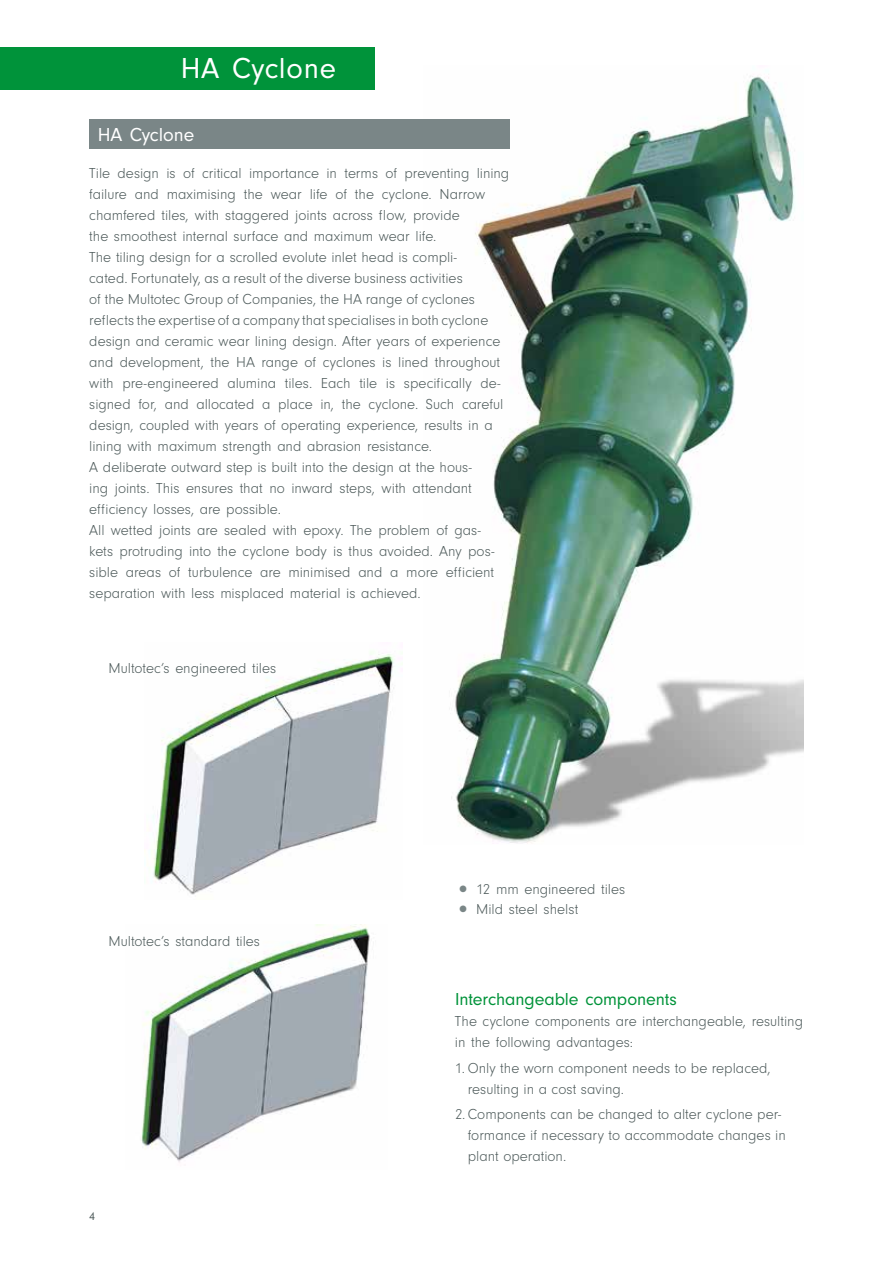
<style>
.page{position:relative;width:893px;height:1263px;background:#fff}
.page>*{position:absolute;margin:0;border:0;box-sizing:border-box;transform-origin:0 0}
.t1{font:30px "Neuzeit Gro";letter-spacing:.025em;color:#fff}
.t2{font:19.5px "Neuzeit Gro";color:#fff}
.t3{font:18px "Neuzeit Gro";letter-spacing:-.005em;color:#00933a}
.t4{font:300 15px/21px "Neuzeit Gro";color:#4e5b5b}
.t5{font:12px "Neuzeit Gro";color:#4e5b5b}
.s1{font-size:24px;color:#7a8687}
</style>
<div class="page">
<div style="left:0;top:47px;width:374px;height:42px;background:#00933a"></div>
<img style="left:451px;top:76px;width:353px;height:767px">
<img style="left:151px;top:651px;width:243px;height:244px">
<img style="left:141px;top:925px;width:229px;height:238px">
<div style="left:89px;top:119px;width:421px;height:30px;background:#7a8687"></div>
<h1 class="t1" style="left:181px;top:52px;width:157px">HA Cyclone</h1>
<h2 class="t2" style="left:98px;top:124px;width:98px">HA Cyclone</h2>
<p class="t4" style="left:89px;top:163px;width:421px">Tile design is of critical importance in terms of preventing lining failure and maximising the wear life of the cyclone. Narrow chamfered tiles, with staggered joints across flow, provide<br>the smoothest internal surface and maximum wear life.<br>The tiling design for a scrolled evolute inlet head is compli-<br>cated. Fortunately, as a result of the diverse business activities<br>of the Multotec Group of Companies, the HA range of cyclones reflects the expertise of a company that specialises in both cyclone design and ceramic wear lining design. After years of experience and development, the HA range of cyclones is lined throughout with pre-engineered alumina tiles. Each tile is specifically de&shy;signed for, and allocated a place in, the cyclone. Such careful design, coupled with years of operating experience, results in a lining with maximum strength and abrasion resistance.<br>A deliberate outward step is built into the design at the hous-<br>ing joints. This ensures that no inward steps, with attendant efficiency losses, are possible.<br>All wetted joints are sealed with epoxy. The problem of gas-<br>kets protruding into the cyclone body is thus avoided. Any pos&shy;sible areas of turbulence are minimised and a more efficient separation with less misplaced material is achieved.</p>
<p class="t4" style="left:108px;top:657px;width:169px">Multotec’s engineered tiles</p>
<p class="t4" style="left:108px;top:930px;width:153px">Multotec’s standard tiles</p>
<p class="t5" style="left:89px;top:1210px;width:7px">4</p>
<p class="t4" style="left:455px;top:879px;width:172px"><span class="s1">•</span> 12 mm engineered tiles</p>
<p class="t4" style="left:455px;top:898px;width:125px"><span class="s1">•</span> Mild steel shelst</p>
<p class="t3" style="left:455px;top:990px;width:223px">Interchangeable components</p>
<p class="t4" style="left:455px;top:1011px;width:350px">The cyclone components are interchangeable, resulting in the following advantages:</p>
<p class="t4" style="left:468px;top:1057px;width:304px;text-indent:-13px">1. Only the worn component needs to be replaced, resulting in a cost saving.</p>
<p class="t4" style="left:468px;top:1104px;width:320px;text-indent:-13px">2. Components can be changed to alter cyclone per&shy;formance if necessary to accommodate changes in plant operation.</p>
</div>
